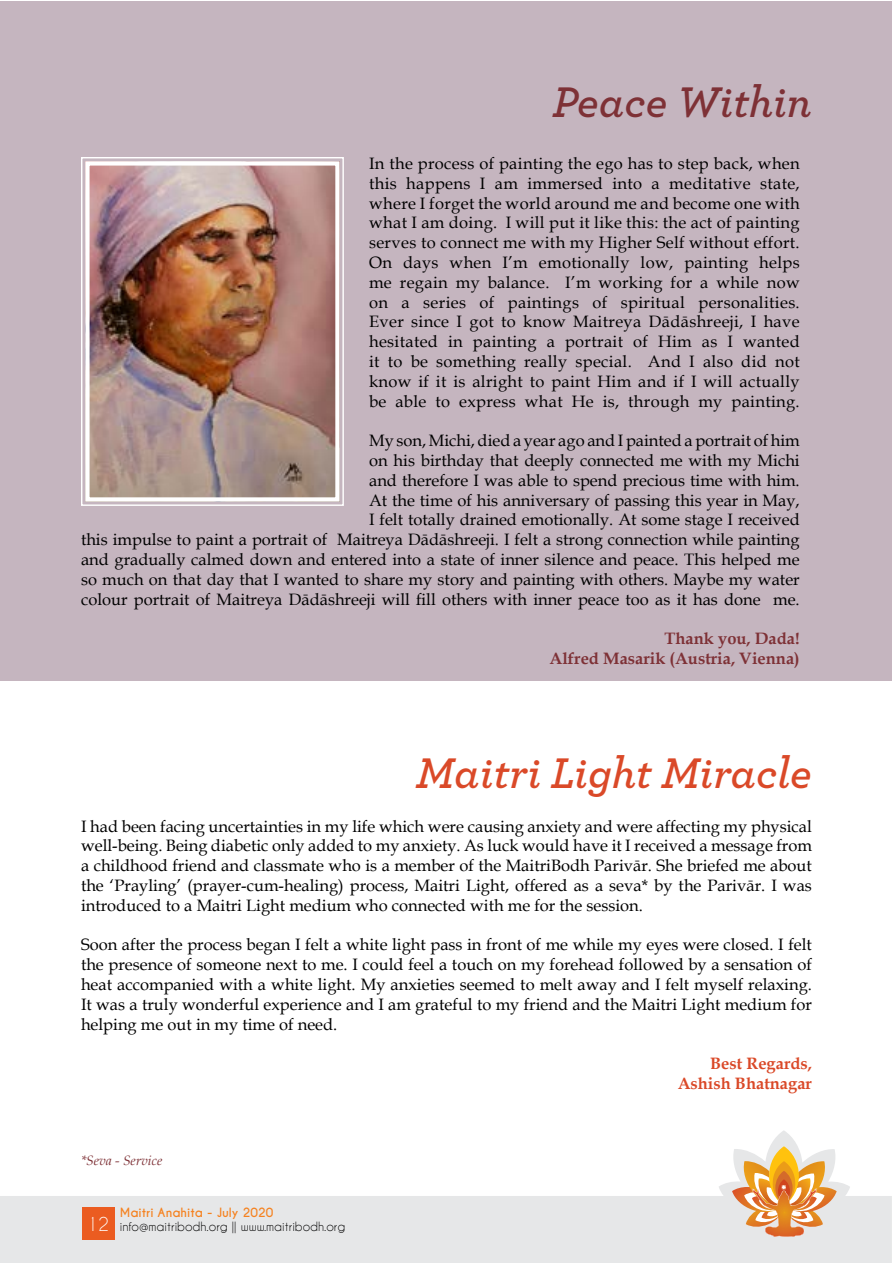
<style>
.page{position:relative;width:893px;height:1263px;background:#fff}
.page>*{position:absolute;margin:0;border:0;box-sizing:border-box;transform-origin:0 0}
.t1{font:italic 600 45px "Archer";color:#da4928}
.t2{font:italic 600 45px "Archer";color:#7e3136}
.t3{font:16.5px/19.8px "Book Antiqua";color:#000;text-align:justify}
.t4{font:700 16.5px/19.8px "Book Antiqua";color:#7e3136;text-align:right}
.t5{font:700 16.5px/19.8px "Book Antiqua";color:#da4928;text-align:right}
.t6{font:italic 13.5px "Book Antiqua";color:#7e3136}
.t7{font:12px/14.4px "Caviar Dreams";color:#000}
.s1{font-weight:700;color:#f58220}
.s2{font-size:18px;color:#fff}
</style>
<div class="page">
<svg style="left:0;top:1130px;width:892px;height:133px;fill:#e6e7e8"></svg>
<svg style="left:769px;top:1146px;width:30px;height:59px"></svg>
<svg style="left:732px;top:1161px;width:105px;height:76px;background:#e8b57f"></svg>
<div style="left:82px;top:1207px;width:32px;height:33px;background:#eb5c21"></div>
<div style="left:1px;top:1px;width:891px;height:679px;background:#c5b5bf"></div>
<img style="left:81px;top:157px;width:263px;height:349px">
<div style="left:85px;top:161px;width:255px;height:341px;border:4px solid #fff"></div>
<h1 class="t2" style="left:552px;top:68px;width:261px">Peace Within</h1>
<p class="t3" style="left:369px;top:153px;width:432px">In the process of painting the ego has to step back, when this happens I am immersed into a meditative state, where I forget the world around me and become one with what I am doing. I will put it like this: the act of painting serves to connect me with my Higher Self without effort.<br>On days when I’m emotionally low, painting helps me regain my balance. I’m working for a while now on a series of paintings of spiritual personalities.<br>Ever since I got to know Maitreya Dādāshreeji, I have hesitated in painting a portrait of Him as I wanted it to be something really special. And I also did not know if it is alright to paint Him and if I will actually be able to express what He is, through my painting.</p>
<p class="t3" style="left:81px;top:430px;width:720px;text-align:right">My son, Michi, died a year ago and I painted a portrait of him<br>on his birthday that deeply connected me with my Michi<br>and therefore I was able to spend precious time with him.<br>At the time of his anniversary of passing this year in May,<br>I felt totally drained emotionally. At some stage I received<br>this impulse to paint a portrait of Maitreya Dādāshreeji. I felt a strong connection while painting and gradually calmed down and entered into a state of inner silence and peace. This helped me so much on that day that I wanted to share my story and painting with others. Maybe my water colour portrait of Maitreya Dādāshreeji will fill others with inner peace too as it has done me.</p>
<p class="t4" style="left:550px;top:629px;width:252px">Thank you, Dada!<br>Alfred Masarik (Austria, Vienna)</p>
<h1 class="t1" style="left:416px;top:739px;width:398px">Maitri Light Miracle</h1>
<p class="t3" style="left:81px;top:816px;width:732px">I had been facing uncertainties in my life which were causing anxiety and were affecting my physical well-being. Being diabetic only added to my anxiety. As luck would have it I received a message from a childhood friend and classmate who is a member of the MaitriBodh Parivār. She briefed me about the ‘Prayling’ (prayer-cum-healing) process, Maitri Light, offered as a seva* by the Parivār. I was introduced to a Maitri Light medium who connected with me for the session.</p>
<p class="t3" style="left:81px;top:934px;width:732px">Soon after the process began I felt a white light pass in front of me while my eyes were closed. I felt the presence of someone next to me. I could feel a touch on my forehead followed by a sensation of heat accompanied with a white light. My anxieties seemed to melt away and I felt myself relaxing.<br>It was a truly wonderful experience and I am grateful to my friend and the Maitri Light medium for helping me out in my time of need.</p>
<p class="t5" style="left:678px;top:1053px;width:136px">Best Regards,<br>Ashish Bhatnagar</p>
<p class="t6" style="left:81px;top:1151px;width:83px">*Seva - Service</p>
<p class="t7" style="left:87px;top:1205px;width:260px;text-indent:33px"><span class="s1">Maitri Anahita - July 2020<br></span><span class="s2">12</span> info@maitribodh.org || www.maitribodh.org</p>
</div>
